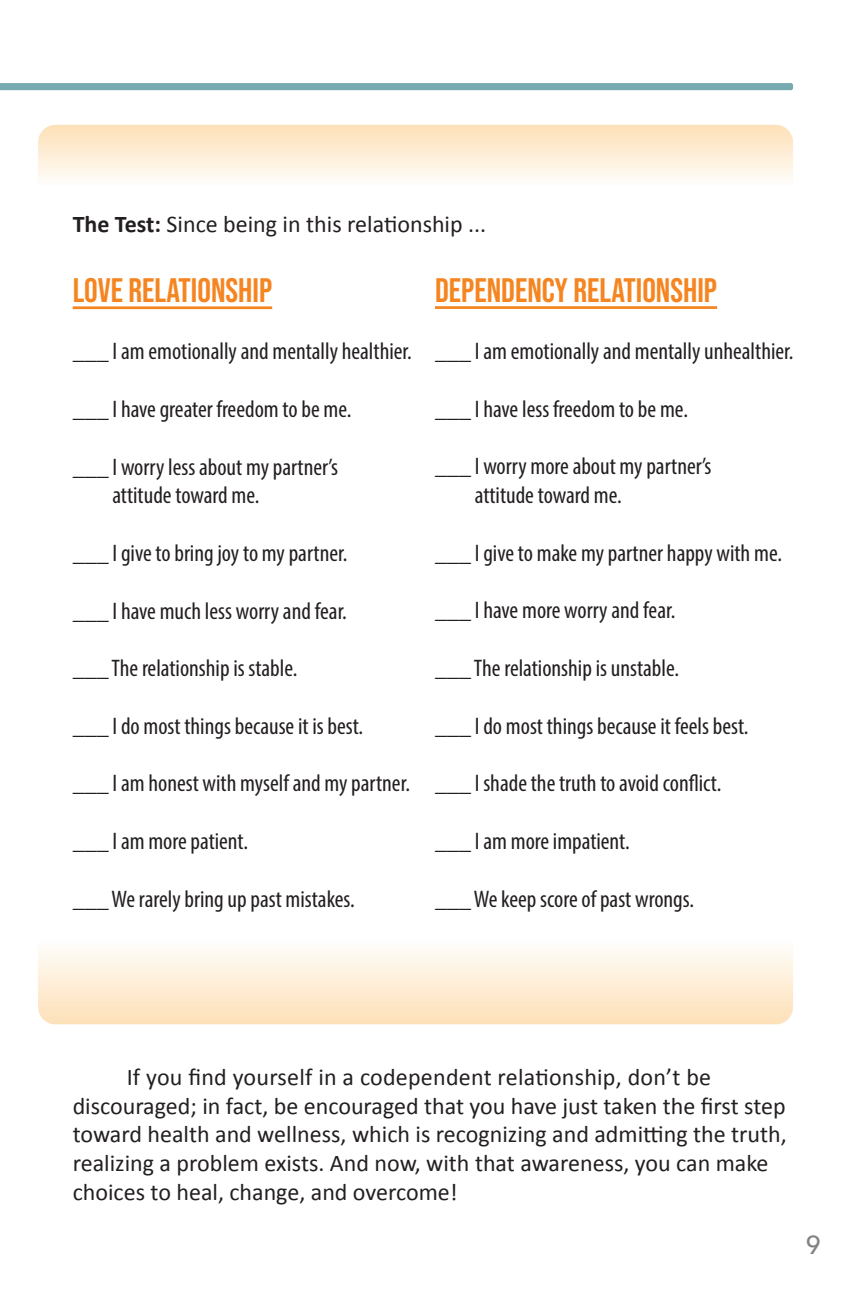
<style>
.page{position:relative;width:865px;height:1294px;background:#fff}
.page>*{position:absolute;margin:0;border:0;box-sizing:border-box;transform-origin:0 0}
.t1{font:34px "Bebas Neue";color:#f58520}
.t2{font:500 26px "Avenir";color:#808285}
.t3{font:condensed 24px/28.8px "Myriad Pro";color:#231f20}
.t4{font:24px/28.8px "Calibri";color:#231f20}
.s1{font-weight:700}
</style>
<div class="page">
<div style="left:38px;top:920px;width:755px;height:104px;background:linear-gradient(to bottom,#fff,#fde1ba);border-radius:17px"></div>
<div style="left:38px;top:125px;width:755px;height:75px;background:linear-gradient(to bottom,#fde1b9,#fff);border-radius:17px"></div>
<hr style="left:73px;top:306px;width:199px;height:3px;background:#f58520">
<hr style="left:435px;top:306px;width:282px;height:3px;background:#f58520">
<div style="left:0;top:83px;width:793px;height:7px;background:#78aab2"></div>
<p class="t4" style="left:73px;top:210px;width:415px"><span class="s1">The Test:</span> Since being in this relationship ...</p>
<h1 class="t1" style="left:73px;top:271px;width:201px">LOVE RELATIONSHIP</h1>
<p class="t3" style="left:73px;top:337px;width:340px">___ I am emotionally and mentally healthier.</p>
<p class="t3" style="left:73px;top:394px;width:280px">___ I have greater freedom to be me.</p>
<p class="t3" style="left:112px;top:452px;width:227px;text-indent:-40px">___ I worry less about my partner’s attitude toward me.</p>
<p class="t3" style="left:73px;top:538px;width:276px">___ I give to bring joy to my partner.</p>
<p class="t3" style="left:73px;top:596px;width:276px">___ I have much less worry and fear.</p>
<p class="t3" style="left:73px;top:653px;width:226px">___ The relationship is stable.</p>
<p class="t3" style="left:73px;top:711px;width:292px">___ I do most things because it is best.</p>
<p class="t3" style="left:73px;top:769px;width:339px">___ I am honest with myself and my partner.</p>
<p class="t3" style="left:73px;top:826px;width:177px">___ I am more patient.</p>
<p class="t3" style="left:73px;top:884px;width:283px">___ We rarely bring up past mistakes.</p>
<h1 class="t1" style="left:435px;top:270px;width:283px">DEPENDENCY RELATIONSHIP</h1>
<p class="t3" style="left:435px;top:336px;width:360px">___ I am emotionally and mentally unhealthier.</p>
<p class="t3" style="left:435px;top:394px;width:254px">___ I have less freedom to be me.</p>
<p class="t3" style="left:475px;top:452px;width:238px;text-indent:-40px">___ I worry more about my partner’s attitude toward me.</p>
<p class="t3" style="left:435px;top:538px;width:348px">___ I give to make my partner happy with me.</p>
<p class="t3" style="left:435px;top:596px;width:242px">___ I have more worry and fear.</p>
<p class="t3" style="left:435px;top:653px;width:246px">___ The relationship is unstable.</p>
<p class="t3" style="left:435px;top:711px;width:315px">___ I do most things because it feels best.</p>
<p class="t3" style="left:435px;top:768px;width:288px">___ I shade the truth to avoid conflict.</p>
<p class="t3" style="left:435px;top:826px;width:196px">___ I am more impatient.</p>
<p class="t3" style="left:435px;top:884px;width:260px">___ We keep score of past wrongs.</p>
<p class="t4" style="left:73px;top:1062px;width:715px;text-indent:54px">If you find yourself in a codependent relationship, don’t be discouraged; in fact, be encouraged that you have just taken the first step toward health and wellness, which is recognizing and admitting the truth, realizing a problem exists. And now, with that awareness, you can make choices to heal, change, and overcome!</p>
<p class="t2" style="left:806px;top:1222px;width:16px">9</p>
</div>
